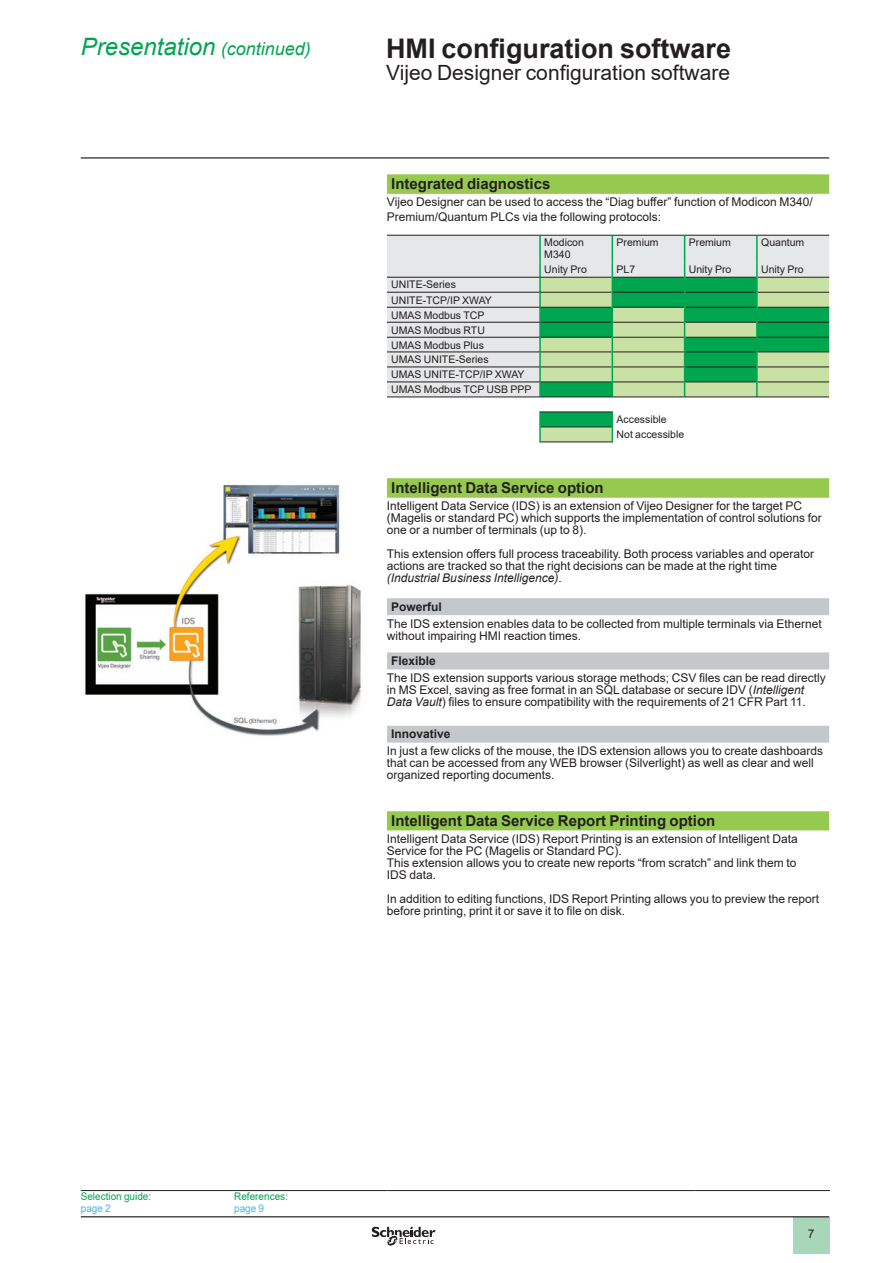
<style>
.page{position:relative;width:893px;height:1263px;background:#fff}
.page>*{position:absolute;margin:0;border:0;box-sizing:border-box;transform-origin:0 0}
._0_TitleLev1Fwd{font:700 27px "Arial";color:#231f20}
._0_TopicFwd{font:italic 24px "Arial";color:#00a54f}
._0_TitleLev2Fwd{font:21px "Arial";color:#231f20}
.Cell_Text__7{font:700 15px "Arial";color:#231f20}
.Cell_Section_3__8{font:700 15px "Arial";color:#231f20}
.Cell_Section_2__10{font:700 15px "Arial";color:#231f20}
.Cell_Text__7__Flush{font:12px/12px "Arial";color:#231f20}
.Cell_Text__7-2{font:12px/12px "Arial";color:#231f20}
._2_Text__8{font:12px/14.4px "Arial";color:#231f20}
.Cell_Text__7-3{font:700 12px "Arial";color:#231f20}
.Cell_Section_2__10-2{font:700 12px "Arial";color:#231f20}
.Cell_Text__7-4{font:10.5px/12px "Arial";color:#231f20}
._0_SeePage{font:10.5px "Arial";color:#00a54f;scale:.95 1}
._0_SeePage-2{font:10.5px "Arial";color:#42b4e6;scale:.95 1}
.s1{font-size:18px}
.s2{font-style:italic}
</style>
<div class="page">
<hr style="left:81px;top:157px;width:748px;height:2px;background:#231f20">
<div style="left:793px;top:1217px;width:36px;height:37px;background:#a7d7b8"></div>
<hr style="left:81px;top:1216px;width:748px;height:1px;background:#231f20">
<svg style="left:372px;top:1226px;width:63px;height:20px"></svg>
<hr style="left:81px;top:1190px;width:153px;height:1px;background:#231f20">
<hr style="left:234px;top:1190px;width:154px;height:1px;background:#231f20">
<hr style="left:388px;top:1190px;width:153px;height:1px;background:#231f20">
<hr style="left:541px;top:1190px;width:153px;height:1px;background:#231f20">
<hr style="left:694px;top:1190px;width:135px;height:1px;background:#231f20">
<img style="left:85px;top:484px;width:276px;height:252px">
<svg style="left:387px;top:174px;width:442px;height:656px"></svg>
<svg style="left:387px;top:598px;width:442px;height:145px"></svg>
<div style="left:387px;top:236px;width:152px;height:161px;background:#e6e7e8"></div>
<hr style="left:387px;top:235px;width:153px;height:1px;background:#231f20">
<hr style="left:539px;top:442px;width:74px;height:1px;background:#231f20">
<hr style="left:387px;top:277px;width:153px;height:1px;background:#231f20">
<hr style="left:387px;top:292px;width:153px;height:1px;background:#231f20">
<hr style="left:387px;top:307px;width:153px;height:1px;background:#231f20">
<hr style="left:387px;top:322px;width:153px;height:1px;background:#231f20">
<hr style="left:387px;top:337px;width:153px;height:1px;background:#231f20">
<hr style="left:387px;top:352px;width:153px;height:1px;background:#231f20">
<hr style="left:387px;top:367px;width:153px;height:1px;background:#231f20">
<hr style="left:387px;top:382px;width:153px;height:1px;background:#231f20">
<hr style="left:387px;top:397px;width:153px;height:1px;background:#231f20">
<svg style="left:539px;top:235px;width:290px;height:207px"></svg>
<p class="_0_TopicFwd" style="left:81px;top:31px;width:232px">Presentation <span class="s1">(continued)</span></p>
<p class="_0_TitleLev1Fwd" style="left:386px;top:29px;width:347px">HMI configuration software</p>
<p class="_0_TitleLev2Fwd" style="left:386px;top:58px;width:345px">Vijeo Designer configuration software</p>
<p class="Cell_Section_2__10" style="left:391px;top:173px;width:161px">Integrated diagnostics</p>
<p class="_2_Text__8" style="left:387px;top:195px;width:427px">Vijeo Designer can be used to access the “Diag buffer” function of Modicon M340/<br>Premium/Quantum PLCs via the following protocols:</p>
<p class="Cell_Text__7-4" style="left:544px;top:237px;width:41px">Modicon<br>M340</p>
<p class="Cell_Text__7-4" style="left:617px;top:237px;width:43px">Premium</p>
<p class="Cell_Text__7-4" style="left:689px;top:237px;width:43px">Premium</p>
<p class="Cell_Text__7-4" style="left:761px;top:237px;width:45px">Quantum</p>
<p class="Cell_Text__7-4" style="left:544px;top:264px;width:44px">Unity Pro</p>
<p class="Cell_Text__7-4" style="left:617px;top:264px;width:20px">PL7</p>
<p class="Cell_Text__7-4" style="left:689px;top:264px;width:44px">Unity Pro</p>
<p class="Cell_Text__7-4" style="left:761px;top:264px;width:44px">Unity Pro</p>
<p class="Cell_Text__7-4" style="left:391px;top:279px;width:66px">UNITE-Series</p>
<p class="Cell_Text__7-4" style="left:391px;top:294px;width:102px">UNITE-TCP/IP XWAY</p>
<p class="Cell_Text__7-4" style="left:391px;top:309px;width:95px">UMAS Modbus TCP</p>
<p class="Cell_Text__7-4" style="left:391px;top:324px;width:95px">UMAS Modbus RTU</p>
<p class="Cell_Text__7-4" style="left:391px;top:339px;width:94px">UMAS Modbus Plus</p>
<p class="Cell_Text__7-4" style="left:391px;top:353px;width:99px">UMAS UNITE-Series</p>
<p class="Cell_Text__7-4" style="left:391px;top:368px;width:135px">UMAS UNITE-TCP/IP XWAY</p>
<p class="Cell_Text__7-4" style="left:391px;top:383px;width:142px">UMAS Modbus TCP USB PPP</p>
<p class="Cell_Text__7-4" style="left:617px;top:413px;width:52px">Accessible</p>
<p class="Cell_Text__7-4" style="left:617px;top:428px;width:69px">Not accessible</p>
<p class="Cell_Section_3__8" style="left:391px;top:477px;width:214px">Intelligent Data Service option</p>
<p class="Cell_Text__7__Flush" style="left:387px;top:500px;width:436px">Intelligent Data Service (IDS) is an extension of Vijeo Designer for the target PC (Magelis or standard PC) which supports the implementation of control solutions for one or a number of terminals (up to 8).</p>
<p class="Cell_Text__7__Flush" style="left:387px;top:548px;width:429px">This extension offers full process traceability. Both process variables and operator actions are tracked so that the right decisions can be made at the right time <span class="s2">(Industrial Business Intelligence)</span>.</p>
<p class="Cell_Section_2__10-2" style="left:391px;top:598px;width:52px">Powerful</p>
<p class="Cell_Text__7-2" style="left:387px;top:617px;width:436px">The IDS extension enables data to be collected from multiple terminals via Ethernet without impairing HMI reaction times.</p>
<p class="Cell_Text__7-3" style="left:391px;top:652px;width:46px">Flexible</p>
<p class="Cell_Text__7-2" style="left:387px;top:671px;width:440px">The IDS extension supports various storage methods; CSV files can be read directly in MS Excel, saving as free format in an SQL database or secure IDV (<span class="s2">Intelligent<br>Data Vault</span>) files to ensure compatibility with the requirements of 21 CFR Part 11.</p>
<p class="Cell_Text__7-3" style="left:391px;top:725px;width:61px">Innovative</p>
<p class="Cell_Text__7-2" style="left:387px;top:745px;width:438px">In just a few clicks of the mouse, the IDS extension allows you to create dashboards that can be accessed from any WEB browser (Silverlight) as well as clear and well organized reporting documents.</p>
<p class="Cell_Text__7" style="left:391px;top:810px;width:326px">Intelligent Data Service Report Printing option</p>
<p class="Cell_Text__7__Flush" style="left:387px;top:832px;width:412px">Intelligent Data Service (IDS) Report Printing is an extension of Intelligent Data<br>Service for the PC (Magelis or Standard PC).</p>
<p class="Cell_Text__7__Flush" style="left:387px;top:856px;width:411px">This extension allows you to create new reports “from scratch” and link them to<br>IDS data.</p>
<p class="Cell_Text__7__Flush" style="left:387px;top:892px;width:434px">In addition to editing functions, IDS Report Printing allows you to preview the report before printing, print it or save it to file on disk.</p>
<p class="_0_SeePage" style="left:81px;top:1189px;width:76px">Selection guide:</p>
<p class="_0_SeePage-2" style="left:81px;top:1201px;width:33px">page 2</p>
<p class="_0_SeePage" style="left:234px;top:1189px;width:58px">References:</p>
<p class="_0_SeePage-2" style="left:234px;top:1201px;width:33px">page 9</p>
<p class="Cell_Text__7-2" style="left:808px;top:1228px;width:8px">7</p>
</div>
